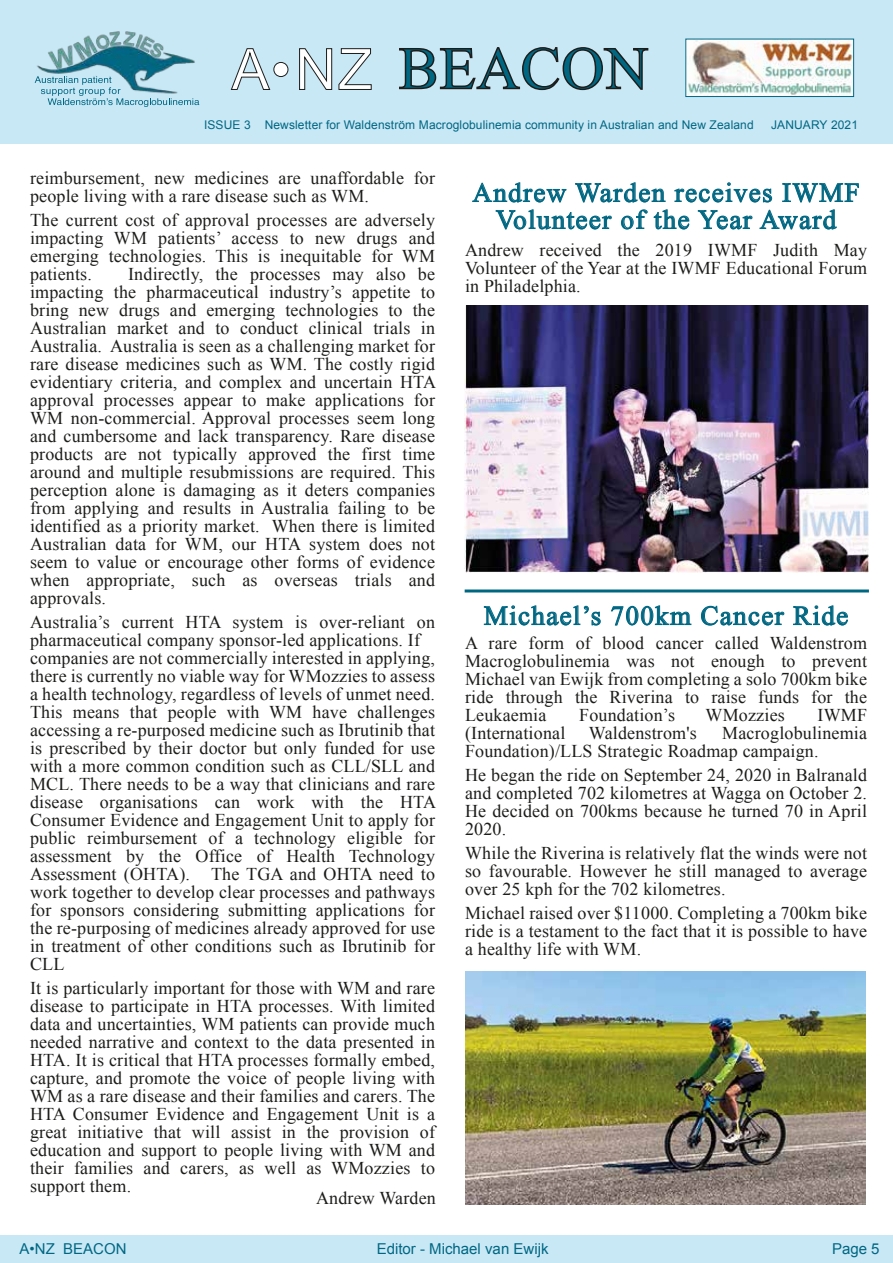
<style>
.page{position:relative;width:893px;height:1263px;background:#fff}
.page>*{position:absolute;margin:0;border:0;box-sizing:border-box;transform-origin:0 0}
.t1{font:60px "Times New Roman";letter-spacing:.01em;color:#006782}
.t2{font:27px/27px "Times New Roman";letter-spacing:.05em;color:#006782;text-align:center}
.t3{font:18px/18px "Times New Roman";letter-spacing:.01em;color:#1d1d1b;text-align:justify}
.t4{font:15px "Arial";color:#006782}
.t5{font:12px "Arial";letter-spacing:.01em;color:#006782}
.s1{font-family:"Arial";font-size:57px;color:#fff}
</style>
<div class="page">
<div style="left:0;top:0;width:893px;height:143px;background:#c9e8f6"></div>
<img style="left:688px;top:41px;width:164px;height:54px">
<div style="left:686px;top:39px;width:168px;height:58px;border:1px solid #006782"></div>
<svg style="left:399px;top:47px;width:250px;height:44px"></svg>
<div style="left:0;top:1236px;width:893px;height:27px;background:#c9e8f6"></div>
<svg style="left:240px;top:48px;width:49px;height:42px"></svg>
<svg style="left:299px;top:48px;width:33px;height:42px"></svg>
<svg style="left:338px;top:48px;width:34px;height:42px"></svg>
<img style="left:34px;top:31px;width:206px;height:74px">
<svg style="left:35px;top:76px;width:164px;height:31px"></svg>
<svg style="left:472px;top:182px;width:94px;height:20px"></svg>
<svg style="left:575px;top:182px;width:90px;height:20px"></svg>
<svg style="left:674px;top:182px;width:98px;height:20px"></svg>
<svg style="left:782px;top:183px;width:77px;height:19px"></svg>
<svg style="left:496px;top:209px;width:116px;height:20px"></svg>
<svg style="left:621px;top:209px;width:27px;height:20px"></svg>
<svg style="left:654px;top:209px;width:35px;height:20px"></svg>
<svg style="left:698px;top:210px;width:54px;height:19px"></svg>
<svg style="left:760px;top:209px;width:77px;height:20px"></svg>
<svg style="left:484px;top:605px;width:117px;height:20px"></svg>
<svg style="left:611px;top:605px;width:80px;height:20px"></svg>
<svg style="left:701px;top:606px;width:83px;height:19px"></svg>
<svg style="left:793px;top:605px;width:55px;height:20px"></svg>
<img style="left:465px;top:305px;width:403px;height:268px">
<hr style="left:465px;top:589px;width:404px;height:3px;background:#006782">
<img style="left:466px;top:971px;width:399px;height:233px">
<p class="t1" style="left:231px;top:28px;width:418px"><span class="s1">A • NZ</span> BEACON</p>
<p class="t5" style="left:204px;top:117px;width:551px">ISSUE 3 Newsletter for Waldenström Macroglobulinemia community in Australian and New Zealand</p>
<p class="t5" style="left:771px;top:117px;width:88px">JANUARY 2021</p>
<p class="t3" style="left:30px;top:168px;width:407px">reimbursement, new medicines are unaffordable for people living with a rare disease such as WM.</p>
<p class="t3" style="left:30px;top:210px;width:407px">The current cost of approval processes are adversely impacting WM patients’ access to new drugs and emerging technologies. This is inequitable for WM patients.</p>
<p class="t3" style="left:30px;top:264px;width:408px;text-indent:98px">Indirectly, the processes may also be impacting the pharmaceutical industry’s appetite to bring new drugs and emerging technologies to the Australian market and to conduct clinical trials in Australia. Australia is seen as a challenging market for rare disease medicines such as WM. The costly rigid evidentiary criteria, and complex and uncertain HTA approval processes appear to make applications for WM non-commercial. Approval processes seem long and cumbersome and lack transparency. Rare disease products are not typically approved the first time around and multiple resubmissions are required. This perception alone is damaging as it deters companies from applying and results in Australia failing to be identified as a priority market. When there is limited Australian data for WM, our HTA system does not seem to value or encourage other forms of evidence when appropriate, such as overseas trials and approvals.</p>
<p class="t3" style="left:30px;top:612px;width:407px;text-align:left">Australia’s current HTA system is over-reliant on pharmaceutical company sponsor-led applications. If companies are not commercially interested in applying, there is currently no viable way for WMozzies to assess a health technology, regardless of levels of unmet need.<br>This means that people with WM have challenges accessing a re-purposed medicine such as Ibrutinib that is prescribed by their doctor but only funded for use with a more common condition such as CLL/SLL and MCL. There needs to be a way that clinicians and rare disease organisations can work with the HTA Consumer Evidence and Engagement Unit to apply for public reimbursement of a technology eligible for assessment by the Office of Health Technology Assessment (OHTA). The TGA and OHTA need to work together to develop clear processes and pathways for sponsors considering submitting applications for the re-purposing of medicines already approved for use in treatment of other conditions such as Ibrutinib for CLL</p>
<p class="t3" style="left:30px;top:978px;width:407px">It is particularly important for those with WM and rare disease to participate in HTA processes. With limited data and uncertainties, WM patients can provide much needed narrative and context to the data presented in HTA. It is critical that HTA processes formally embed, capture, and promote the voice of people living with WM as a rare disease and their families and carers. The HTA Consumer Evidence and Engagement Unit is a great initiative that will assist in the provision of education and support to people living with WM and their families and carers, as well as WMozzies to support them.</p>
<p class="t3" style="left:316px;top:1189px;width:121px">Andrew Warden</p>
<p class="t2" style="left:472px;top:179px;width:389px">Andrew Warden receives IWMF<br>Volunteer of the Year Award</p>
<p class="t3" style="left:465px;top:240px;width:404px">Andrew received the 2019 IWMF Judith May Volunteer of the Year at the IWMF Educational Forum in Philadelphia.</p>
<p class="t2" style="left:484px;top:602px;width:366px">Michael’s 700km Cancer Ride</p>
<p class="t3" style="left:465px;top:633px;width:404px">A rare form of blood cancer called Waldenstrom Macroglobulinemia was not enough to prevent Michael van Ewijk from completing a solo 700km bike ride through the Riverina to raise funds for the Leukaemia</p>
<p class="t3" style="left:579px;top:705px;width:97px">Foundation’s</p>
<p class="t3" style="left:706px;top:705px;width:81px">WMozzies</p>
<p class="t3" style="left:817px;top:705px;width:51px">IWMF</p>
<p class="t3" style="left:465px;top:723px;width:404px;text-indent:257px">Macroglobulinemia<br>Foundation)/LLS Strategic Roadmap campaign.</p>
<p class="t3" style="left:465px;top:765px;width:404px">He began the ride on September 24, 2020 in Balranald and completed 702 kilometres at Wagga on October 2.<br>He decided on 700kms because he turned 70 in April 2020.</p>
<p class="t3" style="left:465px;top:843px;width:404px">While the Riverina is relatively flat the winds were not so favourable. However he still managed to average over 25 kph for the 702 kilometres.</p>
<p class="t3" style="left:465px;top:903px;width:404px">Michael raised over $11000. Completing a 700km bike ride is a testament to the fact that it is possible to have a healthy life with WM.</p>
<p class="t3" style="left:465px;top:723px;width:102px">(International</p>
<p class="t3" style="left:589px;top:723px;width:109px">Waldenstrom's</p>
<p class="t4" style="left:20px;top:1238px;width:108px">A•NZ BEACON</p>
<p class="t4" style="left:377px;top:1238px;width:173px">Editor - Michael van Ewijk</p>
<p class="t4" style="left:832px;top:1238px;width:49px">Page 5</p>
</div>
